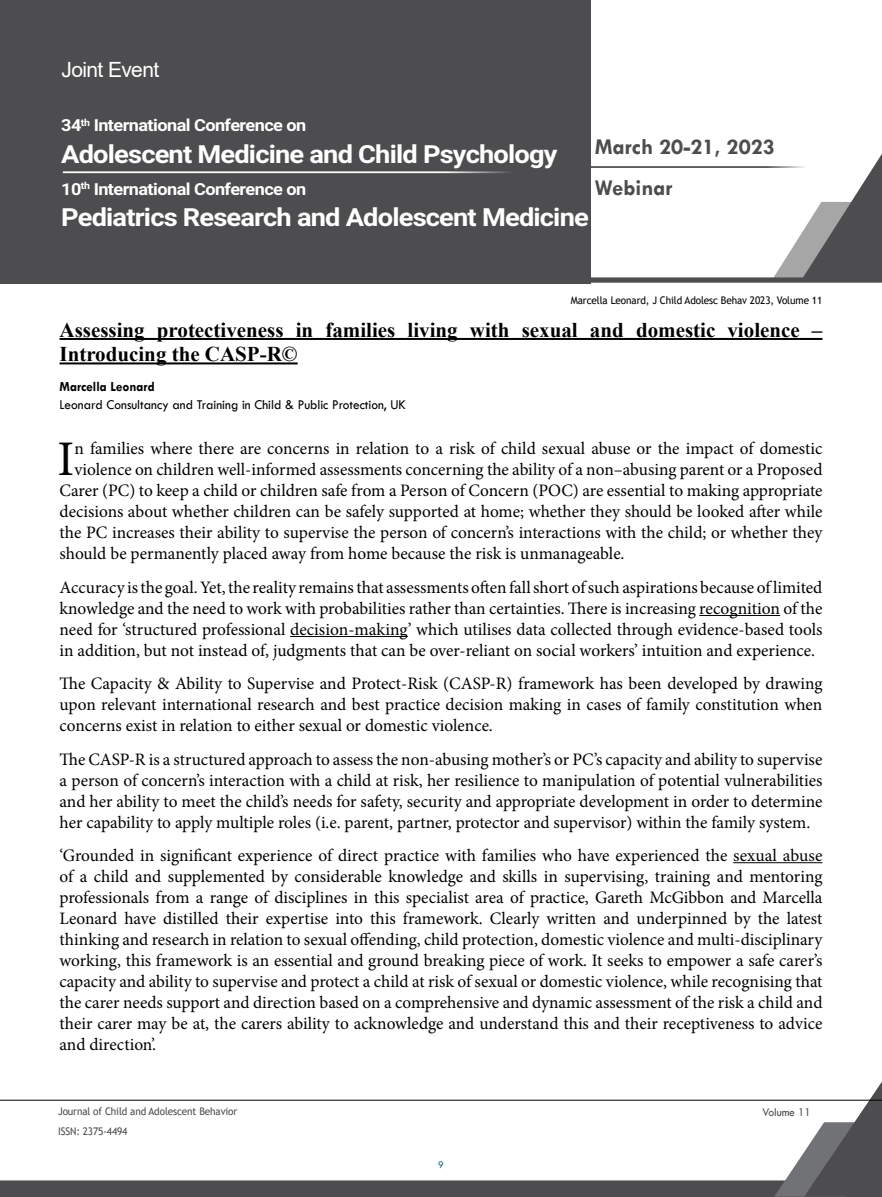
<style>
.page{position:relative;width:882px;height:1197px;background:#fff}
.page>*{position:absolute;margin:0;border:0;box-sizing:border-box;transform-origin:0 0}
.t1{font:49.88px "Minion Pro";color:#000}
.t2{font:700 25.03px "Roboto";letter-spacing:-.03em;color:#fff;scale:1.09 1}
.t3{font:700 22.75px/41.1px "Tw Cen";color:#4d4d4f}
.t4{font:700 21px/24.5px "Times New Roman";color:#000}
.t5{font:21px "Arial";letter-spacing:-.03em;color:#fff}
.t6{font:17.5px/21px "Minion Pro";color:#000;text-align:justify}
.t7{font:700 16.62px "Roboto";letter-spacing:-.03em;color:#fff;scale:1.09 1}
.t8{font:14px "Tw Cen";color:#000;scale:.95 1}
.t9{font:700 14px "Tw Cen";color:#000;scale:.95 1}
.t10{font:12.25px "Tw Cen";letter-spacing:-.01em;color:#4d4d4f;scale:.95 1}
.t11{font:10.5px "Trebuchet MS";letter-spacing:-.01em;color:#4d4d4f;scale:.95 1}
.t12{font:10.5px "Trebuchet MS";letter-spacing:-.01em;color:#000;scale:.95 1}
.t13{font:10.5px "Tw Cen";color:#15697e;scale:.95 1}
</style>
<div class="page">
<svg style="left:0;top:1081px;width:882px;height:116px"></svg>
<hr style="left:0;top:1100px;width:882px;height:1px;background:#000">
<div style="left:0;top:0;width:590px;height:283px;background:#4d4d4f"></div>
<svg style="left:62px;top:153px;width:820px;height:130px"></svg>
<hr style="left:63px;top:171px;width:478px;height:2px;background:#fff">
<hr style="left:60px;top:338px;width:762px;height:2px;background:#000">
<hr style="left:60px;top:362px;width:238px;height:2px;background:#000">
<hr style="left:699px;top:615px;width:81px;height:1px;background:#000">
<hr style="left:290px;top:636px;width:118px;height:1px;background:#000">
<hr style="left:733px;top:862px;width:89px;height:1px;background:#000">
<p class="t5" style="left:62px;top:55px;width:99px">Joint Event</p>
<p class="t7" style="left:61px;top:114px;width:226px">34<sup>th</sup> International Conference on</p>
<h2 class="t2" style="left:61px;top:136px;width:457px">Adolescent Medicine and Child Psychology</h2>
<p class="t7" style="left:61px;top:177px;width:226px">10<sup>th</sup> International Conference on</p>
<h2 class="t2" style="left:61px;top:200px;width:486px">Pediatrics Research and Adolescent Medicine</h2>
<h3 class="t3" style="left:595px;top:126px;width:182px">March 20-21, 2023<br>Webinar</h3>
<p class="t12" style="left:571px;top:293px;width:266px">Marcella Leonard, J Child Adolesc Behav 2023, Volume 11</p>
<p class="t4" style="left:60px;top:317px;width:764px">Assessing protectiveness in families living with sexual and domestic violence –<br>Introducing the CASP-R©</p>
<p class="t9" style="left:60px;top:378px;width:102px">Marcella Leonard</p>
<p class="t8" style="left:60px;top:396px;width:366px">Leonard Consultancy and Training in Child &amp; Public Protection, UK</p>
<h1 class="t1" style="left:58px;top:426px;width:18px">I</h1>
<p class="t6" style="left:74px;top:438px;width:750px">n families where there are concerns in relation to a risk of child sexual abuse or the impact of domestic</p>
<p class="t6" style="left:74px;top:459px;width:750px">violence on children well-informed assessments concerning the ability of a non–abusing parent or a Proposed</p>
<p class="t6" style="left:60px;top:480px;width:765px">Carer (PC) to keep a child or children safe from a Person of Concern (POC) are essential to making appropriate</p>
<p class="t6" style="left:60px;top:501px;width:765px">decisions about whether children can be safely supported at home; whether they should be looked after while</p>
<p class="t6" style="left:60px;top:522px;width:764px">the PC increases their ability to supervise the person of concern’s interactions with the child; or whether they</p>
<p class="t6" style="left:60px;top:543px;width:567px">should be permanently placed away from home because the risk is unmanageable.</p>
<p class="t6" style="left:60px;top:577px;width:764px">Accuracy is the goal. Yet, the reality remains that assessments often fall short of such aspirations because of limited knowledge and the need to work with probabilities rather than certainties. There is increasing recognition of the need for ‘structured professional decision-making’ which utilises data collected through evidence-based tools in addition, but not instead of, judgments that can be over-reliant on social workers’ intuition and experience.</p>
<p class="t6" style="left:60px;top:673px;width:764px">The Capacity &amp; Ability to Supervise and Protect-Risk (CASP-R) framework has been developed by drawing upon relevant international research and best practice decision making in cases of family constitution when concerns exist in relation to either sexual or domestic violence.</p>
<p class="t6" style="left:60px;top:749px;width:765px">The CASP-R is a structured approach to assess the non-abusing mother’s or PC’s capacity and ability to supervise a person of concern’s interaction with a child at risk, her resilience to manipulation of potential vulnerabilities and her ability to meet the child’s needs for safety, security and appropriate development in order to determine her capability to apply multiple roles (i.e. parent, partner, protector and supervisor) within the family system.</p>
<p class="t6" style="left:60px;top:845px;width:765px">‘Grounded in significant experience of direct practice with families who have experienced the sexual abuse of a child and supplemented by considerable knowledge and skills in supervising, training and mentoring professionals from a range of disciplines in this specialist area of practice, Gareth McGibbon and Marcella Leonard have distilled their expertise into this framework. Clearly written and underpinned by the latest thinking and research in relation to sexual offending, child protection, domestic violence and multi-disciplinary working, this framework is an essential and ground breaking piece of work. It seeks to empower a safe carer’s capacity and ability to supervise and protect a child at risk of sexual or domestic violence, while recognising that the carer needs support and direction based on a comprehensive and dynamic assessment of the risk a child and their carer may be at, the carers ability to acknowledge and understand this and their receptiveness to advice and direction’.</p>
<p class="t11" style="left:58px;top:1105px;width:190px">Journal of Child and Adolescent Behavior</p>
<p class="t10" style="left:762px;top:1104px;width:53px">Volume 11</p>
<p class="t11" style="left:58px;top:1125px;width:75px">ISSN: 2375-4494</p>
<p class="t13" style="left:438px;top:1159px;width:7px">9</p>
</div>
